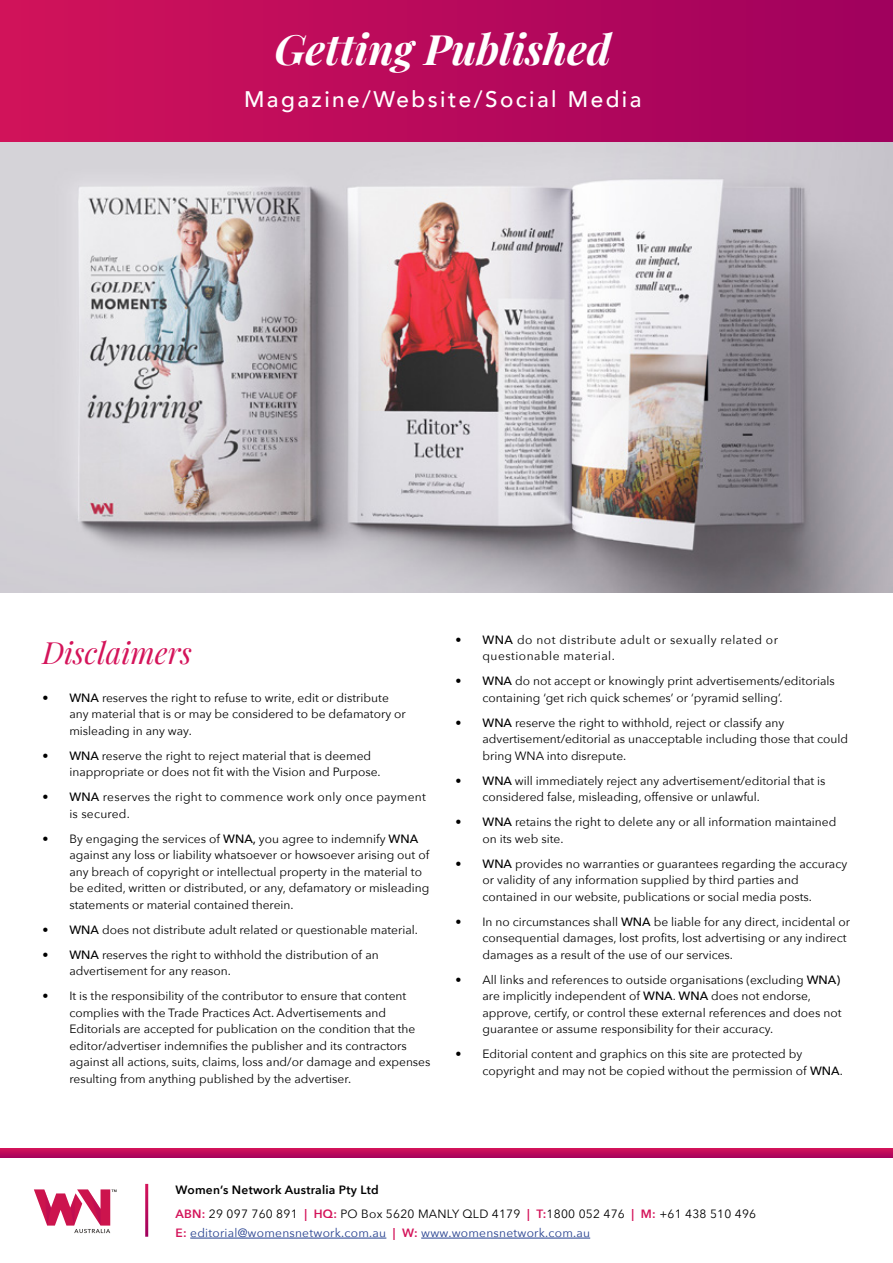
<style>
.page{position:relative;width:893px;height:1263px;background:#fff}
.page>*{position:absolute;margin:0;border:0;box-sizing:border-box;transform-origin:0 0}
.t1{font:italic 700 42px "Playfair Display";color:#fff}
.t2{font:italic 30px "Playfair Display";color:#d4145a}
.t3{font:500 22.5px "Avenir";letter-spacing:.11em;color:#fff}
.t4{font:12px/16.5px "Avenir Next";color:#000}
.t5{font:12px/16.5px "Avenir Next";letter-spacing:.02em;color:#000}
.t6{font:12px/16.5px "Avenir Next";letter-spacing:.04em;color:#000}
.t7{font:12px "Avenir Next";letter-spacing:.02em;color:#25408f}
.s1{font-weight:500}
.s2{font-weight:600}
.s3{font-weight:600;color:#d4145a}
</style>
<div class="page">
<img style="left:0;top:142px;width:892px;height:451px">
<div style="left:0;top:0;width:893px;height:142px;background:linear-gradient(to right,#d1135a,#9f015d)"></div>
<svg style="left:0;top:1148px;width:893px;height:10px"></svg>
<hr style="left:190px;top:1238px;width:196px;height:1px;background:#25408f">
<hr style="left:421px;top:1238px;width:169px;height:1px;background:#25408f">
<svg style="left:34px;top:1189px;width:83px;height:44px"></svg>
<h1 class="t1" style="left:275px;top:16px;width:338px">Getting Published</h1>
<h3 class="t3" style="left:244px;top:80px;width:399px">Magazine/Website/Social Media</h3>
<h2 class="t2" style="left:42px;top:629px;width:151px">Disclaimers</h2>
<p class="t4" style="left:69px;top:689px;width:338px;text-indent:-27px"><span class="s1">• WNA</span> reserves the right to refuse to write, edit or distribute any material that is or may be considered to be defamatory or misleading in any way.</p>
<p class="t4" style="left:69px;top:747px;width:313px;text-indent:-27px"><span class="s1">• WNA</span> reserve the right to reject material that is deemed inappropriate or does not fit with the Vision and Purpose.</p>
<p class="t5" style="left:69px;top:788px;width:358px;text-indent:-27px"><span class="s1">• WNA</span> reserves the right to commence work only once payment is secured.</p>
<p class="t4" style="left:69px;top:830px;width:361px;text-indent:-27px">• By engaging the services of <span class="s1">WNA,</span> you agree to indemnify <span class="s1">WNA </span>against any loss or liability whatsoever or howsoever arising out of any breach of copyright or intellectual property in the material to be edited, written or distributed, or any, defamatory or misleading statements or material contained therein.</p>
<p class="t4" style="left:42px;top:921px;width:377px"><span class="s1">• WNA</span> does not distribute adult related or questionable material.</p>
<p class="t4" style="left:69px;top:946px;width:311px;text-indent:-27px"><span class="s1">• WNA</span> reserves the right to withhold the distribution of an advertisement for any reason.</p>
<p class="t4" style="left:69px;top:987px;width:363px;text-indent:-27px">• It is the responsibility of the contributor to ensure that content complies with the Trade Practices Act. Advertisements and Editorials are accepted for publication on the condition that the editor/advertiser indemnifies the publisher and its contractors against all actions, suits, claims, loss and/or damage and expenses resulting from anything published by the advertiser.</p>
<p class="t6" style="left:482px;top:631px;width:297px;text-indent:-27px"><span class="s1">• WNA</span> do not distribute adult or sexually related or questionable material.</p>
<p class="t4" style="left:482px;top:672px;width:354px;text-indent:-27px"><span class="s1">• WNA</span> do not accept or knowingly print advertisements/editorials containing ‘get rich quick schemes’ or ‘pyramid selling’.</p>
<p class="t4" style="left:482px;top:714px;width:367px;text-indent:-27px"><span class="s1">• WNA</span> reserve the right to withhold, reject or classify any advertisement/editorial as unacceptable including those that could bring WNA into disrepute.</p>
<p class="t4" style="left:482px;top:772px;width:345px;text-indent:-27px"><span class="s1">• WNA</span> will immediately reject any advertisement/editorial that is considered false, misleading, offensive or unlawful.</p>
<p class="t4" style="left:482px;top:813px;width:355px;text-indent:-27px"><span class="s1">• WNA</span> retains the right to delete any or all information maintained on its web site.</p>
<p class="t4" style="left:482px;top:855px;width:366px;text-indent:-27px"><span class="s1">• WNA</span> provides no warranties or guarantees regarding the accuracy or validity of any information supplied by third parties and contained in our website, publications or social media posts.</p>
<p class="t4" style="left:482px;top:913px;width:369px;text-indent:-27px">• In no circumstances shall <span class="s1">WNA</span> be liable for any direct, incidental or consequential damages, lost profits, lost advertising or any indirect damages as a result of the use of our services.</p>
<p class="t4" style="left:482px;top:971px;width:361px;text-indent:-27px">• All links and references to outside organisations (excluding <span class="s1">WNA) </span>are implicitly independent of <span class="s1">WNA</span>. <span class="s1">WNA</span> does not endorse, approve, certify, or control these external references and does not guarantee or assume responsibility for their accuracy.</p>
<p class="t4" style="left:482px;top:1045px;width:362px;text-indent:-27px">• Editorial content and graphics on this site are protected by copyright and may not be copied without the permission of <span class="s1">WNA</span>.</p>
<p class="t5" style="left:176px;top:1178px;width:582px;line-height:23.5px"><span class="s2">Women’s Network Australia Pty Ltd<br></span><span class="s3">ABN:</span> 29 097 760 891 <span class="s3">| HQ:</span> PO Box 5620 MANLY QLD 4179 <span class="s3">| T:</span>1800 052 476 <span class="s3">| M:</span> +61 438 510 496</p>
<p class="t7" style="left:176px;top:1223px;width:416px"><span class="s3">E:</span> editorial@womensnetwork.com.au <span class="s3">| W:</span> www.womensnetwork.com.au</p>
</div>
